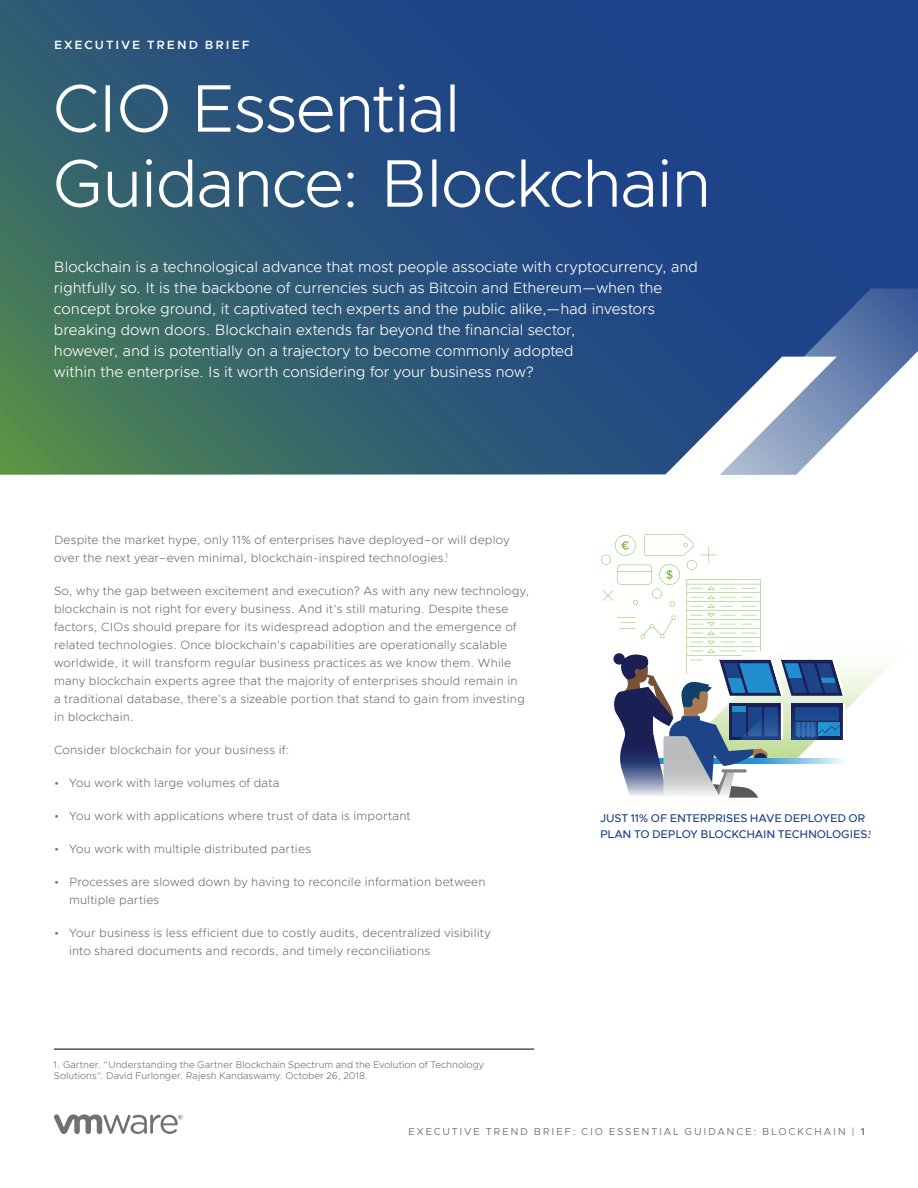
<style>
.page{position:relative;width:918px;height:1188px;background:#fff}
.page>*{position:absolute;margin:0;border:0;box-sizing:border-box;transform-origin:0 0}
.t1{font:300 67.5px/75px "Metropolis";letter-spacing:-.02em;color:#fff}
.Intro_Body_Copy{font:300 15px/21px "Metropolis";color:#fff}
.Body_Copy{font:300 12px/18px "Metropolis";letter-spacing:.015em;color:#717074}
.Document_Type{font:600 12px "Metropolis";letter-spacing:.165em;color:#fff}
.Sidebar_Header{font:500 11.25px/16.5px "Metropolis";letter-spacing:-.015em;color:#1d428a}
.t2{font:10.2px "Metropolis";letter-spacing:.17em;color:#717074}
._8a__FOOTNOTE_1ST_LI{font:300 9.75px/11.2px "Metropolis";letter-spacing:.005em;color:#717074}
.s1{font-weight:600}
</style>
<div class="page">
<svg style="left:54px;top:1114px;width:129px;height:20px"></svg>
<svg style="left:0;top:0;width:918px;height:475px;background:#2a547a"></svg>
<svg style="left:664px;top:289px;width:254px;height:186px"></svg>
<hr style="left:54px;top:1049px;width:480px;height:1px;background:#000">
<svg style="left:601px;top:534px;width:247px;height:264px"></svg>
<p class="Document_Type" style="left:54px;top:38px;width:197px">EXECUTIVE TREND BRIEF</p>
<p class="t1" style="left:52px;top:71px;width:660px">CIO Essential<br>Guidance: Blockchain</p>
<p class="Intro_Body_Copy" style="left:54px;top:256px;width:646px">Blockchain is a technological advance that most people associate with cryptocurrency, and rightfully so. It is the backbone of currencies such as Bitcoin and Ethereum—when the concept broke ground, it captivated tech experts and the public alike,—had investors breaking down doors. Blockchain extends far beyond the financial sector,<br>however, and is potentially on a trajectory to become commonly adopted<br>within the enterprise. Is it worth considering for your business now?</p>
<p class="Body_Copy" style="left:54px;top:530px;width:457px">Despite the market hype, only 11% of enterprises have deployed–or will deploy over the next year–even minimal, blockchain-inspired technologies.<sup>1</sup></p>
<p class="Body_Copy" style="left:54px;top:581px;width:477px">So, why the gap between excitement and execution? As with any new technology, blockchain is not right for every business. And it’s still maturing. Despite these factors, CIOs should prepare for its widespread adoption and the emergence of related technologies. Once blockchain’s capabilities are operationally scalable worldwide, it will transform regular business practices as we know them. While many blockchain experts agree that the majority of enterprises should remain in<br>a traditional database, there’s a sizeable portion that stand to gain from investing in blockchain.</p>
<p class="Body_Copy" style="left:54px;top:740px;width:237px">Consider blockchain for your business if:</p>
<p class="Body_Copy" style="left:54px;top:773px;width:227px">• You work with large volumes of data</p>
<p class="Body_Copy" style="left:54px;top:806px;width:358px">• You work with applications where trust of data is important</p>
<p class="Body_Copy" style="left:54px;top:839px;width:259px">• You work with multiple distributed parties</p>
<p class="Body_Copy" style="left:69px;top:872px;width:418px;text-indent:-15px">• Processes are slowed down by having to reconcile information between multiple parties</p>
<p class="Body_Copy" style="left:69px;top:923px;width:423px;text-indent:-15px">• Your business is less efficient due to costly audits, decentralized visibility into shared documents and records, and timely reconciliations</p>
<p class="_8a__FOOTNOTE_1ST_LI" style="left:54px;top:1059px;width:431px">1. Gartner. “Understanding the Gartner Blockchain Spectrum and the Evolution of Technology<br>Solutions”. David Furlonger. Rajesh Kandaswamy. October 26, 2018.</p>
<p class="Sidebar_Header" style="left:600px;top:810px;width:273px">JUST 11% OF ENTERPRISES HAVE DEPLOYED OR<br>PLAN TO DEPLOY BLOCKCHAIN TECHNOLOGIES.<sup>1</sup></p>
<p class="t2" style="left:408px;top:1125px;width:458px">EXECUTIVE TREND BRIEF: CIO ESSENTIAL GUIDANCE: BLOCKCHAIN | <span class="s1">1</span></p>
</div>
